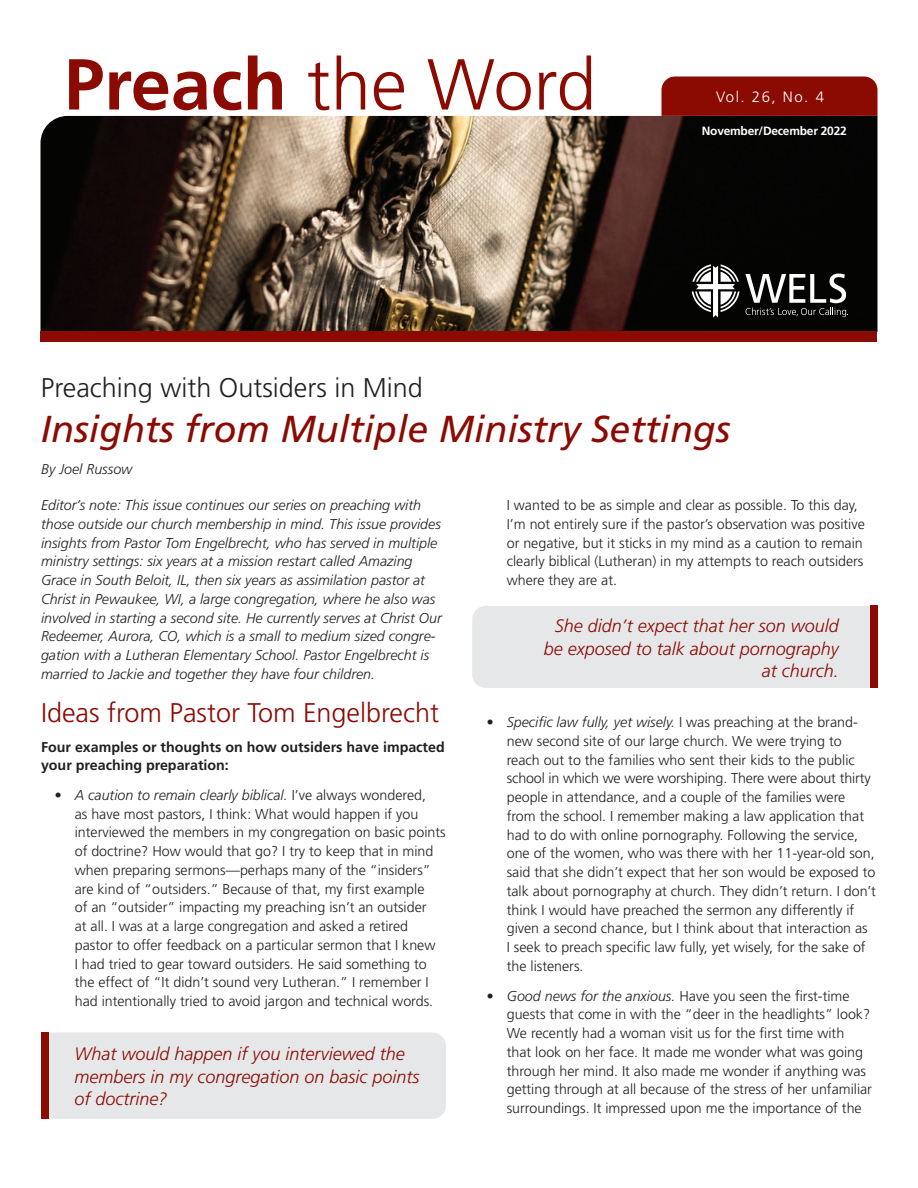
<style>
.page{position:relative;width:918px;height:1188px;background:#fff}
.page>*{position:absolute;margin:0;border:0;box-sizing:border-box;transform-origin:0 0}
.t1{font:300 72px "Frutiger LT Std";color:#8b0a02}
.Newsletter_Title{font:italic 37.5px "Frutiger LT Std";color:#8b0a02}
._9_5_Body_Text{font:300 27px "Frutiger LT Std";color:#8b0a02}
.Newsletter_Title-2{font:300 27px "Frutiger LT Std";color:#231f20}
.t2{font:italic 300 18px/22.5px "Frutiger LT Std";color:#8b0a02;text-align:right}
.t3{font:300 15px "Frutiger LT Std";letter-spacing:.1em;color:#fff}
.t4{font:300 14.25px/18.8px "Frutiger LT Std";color:#231f20}
._9_5_Body_Text-2{font:italic 300 14.25px/18.8px "Frutiger LT Std";color:#231f20}
._9_5_Body_Text-3{font:700 14.25px/18.8px "Frutiger LT Std";color:#231f20}
.t5{font:700 12px "Frutiger LT Std";letter-spacing:-.02em;color:#fff}
.s1{font-weight:700}
.s2{font-style:italic}
</style>
<div class="page">
<div style="left:662px;top:76px;width:216px;height:40px;background:#8b0a02"></div>
<img style="left:40px;top:116px;width:838px;height:215px">
<div style="left:40px;top:331px;width:838px;height:11px;background:#8b0a02"></div>
<svg style="left:692px;top:264px;width:157px;height:54px"></svg>
<div style="left:472px;top:606px;width:398px;height:82px;background:#e6e7e9"></div>
<div style="left:870px;top:606px;width:8px;height:82px;background:#8b0a02"></div>
<div style="left:49px;top:1032px;width:397px;height:87px;background:#e6e7e9"></div>
<div style="left:41px;top:1032px;width:8px;height:87px;background:#8b0a02"></div>
<p class="t1" style="left:64px;top:44px;width:534px"><span class="s1">Preach</span> the Word</p>
<p class="t3" style="left:716px;top:89px;width:109px">Vol. 26, No. 4</p>
<p class="t5" style="left:702px;top:124px;width:147px">November/December 2022</p>
<p class="Newsletter_Title-2" style="left:41px;top:373px;width:384px">Preaching with Outsiders in Mind</p>
<p class="Newsletter_Title" style="left:41px;top:408px;width:691px">Insights from Multiple Ministry Settings</p>
<p class="_9_5_Body_Text-2" style="left:41px;top:460px;width:93px">By Joel Russow</p>
<p class="_9_5_Body_Text-2" style="left:41px;top:496px;width:402px">Editor’s note: This issue continues our series on preaching with those outside our church membership in mind. This issue provides insights from Pastor Tom Engelbrecht, who has served in multiple ministry settings: six years at a mission restart called Amazing Grace in South Beloit, IL, then six years as assimilation pastor at Christ in Pewaukee, WI, a large congregation, where he also was involved in starting a second site. He currently serves at Christ Our Redeemer, Aurora, CO, which is a small to medium sized congre&shy;gation with a Lutheran Elementary School. Pastor Engelbrecht is married to Jackie and together they have four children.</p>
<p class="_9_5_Body_Text" style="left:41px;top:698px;width:400px">Ideas from Pastor Tom Engelbrecht</p>
<p class="_9_5_Body_Text-3" style="left:41px;top:737px;width:405px">Four examples or thoughts on how outsiders have impacted your preaching preparation:</p>
<p class="t4" style="left:75px;top:786px;width:373px;text-indent:-20px"><span class="s2">• A caution to remain clearly biblical.</span> I’ve always wondered,<br>as have most pastors, I think: What would happen if you interviewed the members in my congregation on basic points of doctrine? How would that go? I try to keep that in mind when preparing sermons—perhaps many of the “insiders” are kind of “outsiders.” Because of that, my first example<br>of an “outsider” impacting my preaching isn’t an outsider<br>at all. I was at a large congregation and asked a retired pastor to offer feedback on a particular sermon that I knew<br>I had tried to gear toward outsiders. He said something to the effect of “It didn’t sound very Lutheran.” I remember I had intentionally tried to avoid jargon and technical words.</p>
<p class="t2" style="left:74px;top:1043px;width:347px;text-align:left">What would happen if you interviewed the members in my congregation on basic points of doctrine?</p>
<p class="t4" style="left:507px;top:496px;width:360px">I wanted to be as simple and clear as possible. To this day, I’m not entirely sure if the pastor’s observation was positive or negative, but it sticks in my mind as a caution to remain clearly biblical (Lutheran) in my attempts to reach outsiders where they are at.</p>
<p class="t2" style="left:544px;top:615px;width:297px">She didn’t expect that her son would be exposed to talk about pornography at church.</p>
<p class="t4" style="left:507px;top:713px;width:371px;text-indent:-20px"><span class="s2">• Specific law fully, yet wisely.</span> I was preaching at the brand&shy;new second site of our large church. We were trying to reach out to the families who sent their kids to the public school in which we were worshiping. There were about thirty people in attendance, and a couple of the families were from the school. I remember making a law application that had to do with online pornography. Following the service, one of the women, who was there with her 11-year-old son, said that she didn’t expect that her son would be exposed to talk about pornography at church. They didn’t return. I don’t think I would have preached the sermon any differently if given a second chance, but I think about that interaction as<br>I seek to preach specific law fully, yet wisely, for the sake of the listeners.</p>
<p class="t4" style="left:507px;top:986px;width:367px;text-indent:-20px"><span class="s2">• Good news for the anxious.</span> Have you seen the first-time guests that come in with the “deer in the headlights” look?<br>We recently had a woman visit us for the first time with that look on her face. It made me wonder what was going through her mind. It also made me wonder if anything was getting through at all because of the stress of her unfamiliar surroundings. It impressed upon me the importance of the</p>
</div>
